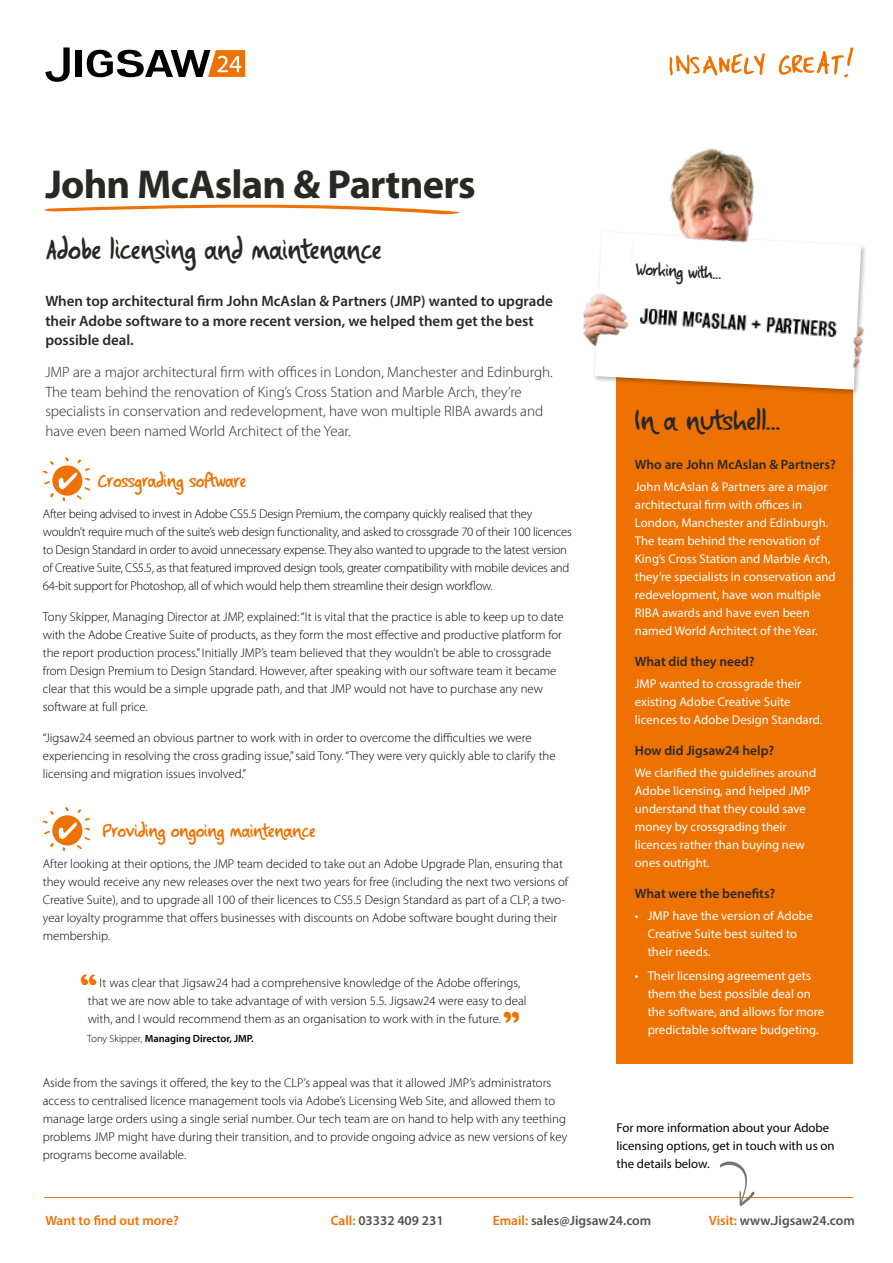
<style>
.page{position:relative;width:893px;height:1263px;background:#fff}
.page>*{position:absolute;margin:0;border:0;box-sizing:border-box;transform-origin:0 0}
.t1{font:700 40.5px "Myriad Pro";letter-spacing:-.02em;color:#282827}
.t2{font:37.5px "Insanely Great";color:#ee7203}
.t3{font:27px "Insanely Great";letter-spacing:.005em;color:#282827}
.t4{font:18px "Insanely Great";color:#ee7203}
.t5{font:16.5px "Insanely Great";color:#282827}
.t6{font:300 15px/19.5px "Myriad Pro";color:#282827}
.t7{font:600 15px/19.5px "Myriad Pro";color:#282827}
.t8{font:600 13.5px "Myriad Pro";color:#282827}
.t9{font:600 13.5px "Myriad Pro";color:#525149}
.t10{font:600 13.5px "Myriad Pro";color:#ee7203}
.t11{font:300 12.75px/18px "Myriad Pro";color:#000}
.t12{font:12.75px/18px "Myriad Pro";color:#fff}
.t13{font:300 12.75px/18px "Myriad Pro";letter-spacing:-.02em;color:#000}
.t14{font:12.75px/18px "Myriad Pro";color:#000}
.t15{font:600 10.5px "Myriad Pro";color:#000}
.s1{font-weight:300}
.s2{color:#ee7203}
</style>
<div class="page">
<svg style="left:44px;top:204px;width:416px;height:11px"></svg>
<div style="left:617px;top:272px;width:236px;height:792px;background:#ee7203"></div>
<svg style="left:778px;top:47px;width:75px;height:31px"></svg>
<svg style="left:669px;top:53px;width:96px;height:23px"></svg>
<svg style="left:45px;top:47px;width:25px;height:35px"></svg>
<div style="left:76px;top:50px;width:6px;height:27px;background:#000"></div>
<svg style="left:87px;top:50px;width:158px;height:27px"></svg>
<div style="left:593px;top:230px;width:274px;height:166px;background:#000;opacity:.27"></div>
<svg style="left:594px;top:269px;width:267px;height:121px;background:#fbf0e7"></svg>
<hr style="left:45px;top:1197px;width:808px;height:1px;background:#ee7203">
<svg style="left:720px;top:1161px;width:35px;height:45px"></svg>
<img style="left:593px;top:148px;width:274px;height:121px">
<img style="left:812px;top:291px;width:55px;height:103px">
<img style="left:582px;top:265px;width:76px;height:103px">
<svg style="left:42px;top:457px;width:49px;height:45px"></svg>
<svg style="left:42px;top:807px;width:49px;height:45px"></svg>
<img style="left:640px;top:308px;width:197px;height:29px">
<h1 class="t1" style="left:45px;top:158px;width:432px">John McAslan &amp; Partners</h1>
<h3 class="t3" style="left:46px;top:235px;width:337px">Adobe licensing and maintenance</h3>
<p class="t7" style="left:45px;top:291px;width:509px">When top architectural firm John McAslan &amp; Partners (JMP) wanted to upgrade their Adobe software to a more recent version, we helped them get the best possible deal.</p>
<p class="t6" style="left:45px;top:363px;width:509px">JMP are a major architectural firm with offices in London, Manchester and Edinburgh.<br>The team behind the renovation of King’s Cross Station and Marble Arch, they’re specialists in conservation and redevelopment, have won multiple RIBA awards and have even been named World Architect of the Year.</p>
<h3 class="t4" style="left:98px;top:471px;width:149px">Crossgrading software</h3>
<p class="t13" style="left:43px;top:505px;width:531px">After being advised to invest in Adobe CS5.5 Design Premium, the company quickly realised that they wouldn’t require much of the suite’s web design functionality, and asked to crossgrade 70 of their 100 licences to Design Standard in order to avoid unnecessary expense. They also wanted to upgrade to the latest version of Creative Suite, CS5.5, as that featured improved design tools, greater compatibility with mobile devices and 64-bit support for Photoshop, all of which would help them streamline their design workflow.</p>
<p class="t11" style="left:43px;top:608px;width:522px">Tony Skipper, Managing Director at JMP, explained: “It is vital that the practice is able to keep up to date with the Adobe Creative Suite of products, as they form the most effective and productive platform for the report production process.” Initially JMP’s team believed that they wouldn’t be able to crossgrade from Design Premium to Design Standard. However, after speaking with our software team it became clear that this would be a simple upgrade path, and that JMP would not have to purchase any new software at full price.</p>
<p class="t11" style="left:43px;top:729px;width:514px">“Jigsaw24 seemed an obvious partner to work with in order to overcome the difficulties we were experiencing in resolving the cross grading issue,” said Tony. “They were very quickly able to clarify the licensing and migration issues involved.”</p>
<h3 class="t4" style="left:103px;top:821px;width:214px">Providing ongoing maintenance</h3>
<p class="t11" style="left:43px;top:855px;width:527px">After looking at their options, the JMP team decided to take out an Adobe Upgrade Plan, ensuring that they would receive any new releases over the next two years for free (including the next two versions of Creative Suite), and to upgrade all 100 of their licences to CS5.5 Design Standard as part of a CLP, a two&shy;year loyalty programme that offers businesses with discounts on Adobe software bought during their membership.</p>
<h2 class="t2" style="left:81px;top:966px;width:17px">“</h2>
<p class="t11" style="left:88px;top:973px;width:440px;text-indent:12px">It was clear that Jigsaw24 had a comprehensive knowledge of the Adobe offerings, that we are now able to take advantage of with version 5.5. Jigsaw24 were easy to deal with, and I would recommend them as an organisation to work with in the future.</p>
<p class="t15" style="left:87px;top:1031px;width:168px"><span class="s1">Tony Skipper,</span> Managing Director, JMP.</p>
<h2 class="t2" style="left:504px;top:1004px;width:17px">”</h2>
<p class="t11" style="left:43px;top:1074px;width:526px">Aside from the savings it offered, the key to the CLP’s appeal was that it allowed JMP’s administrators access to centralised licence management tools via Adobe’s Licensing Web Site, and allowed them to manage large orders using a single serial number. Our tech team are on hand to help with any teething problems JMP might have during their transition, and to provide ongoing advice as new versions of key programs become available.</p>
<p class="t5" style="left:636px;top:260px;width:88px;rotate:3deg">Working with...</p>
<h3 class="t3" style="left:635px;top:406px;width:147px">In a nutshell...</h3>
<p class="t8" style="left:635px;top:456px;width:202px">Who are John McAslan &amp; Partners?</p>
<p class="t12" style="left:635px;top:478px;width:202px">John McAslan &amp; Partners are a major architectural firm with offices in London, Manchester and Edinburgh.<br>The team behind the renovation of King’s Cross Station and Marble Arch, they’re specialists in conservation and redevelopment, have won multiple RIBA awards and have even been named World Architect of the Year.</p>
<p class="t8" style="left:635px;top:653px;width:121px">What did they need?</p>
<p class="t12" style="left:635px;top:675px;width:189px">JMP wanted to crossgrade their existing Adobe Creative Suite licences to Adobe Design Standard.</p>
<p class="t8" style="left:635px;top:742px;width:141px">How did Jigsaw24 help?</p>
<p class="t12" style="left:635px;top:764px;width:183px">We clarified the guidelines around<br>Adobe licensing, and helped JMP understand that they could save money by crossgrading their licences rather than buying new ones outright.</p>
<p class="t8" style="left:635px;top:884px;width:142px">What were the benefits?</p>
<p class="t12" style="left:648px;top:906px;width:167px;text-indent:-13px">• JMP have the version of Adobe<br>Creative Suite best suited to their needs.</p>
<p class="t12" style="left:648px;top:967px;width:178px;text-indent:-13px">• Their licensing agreement gets them the best possible deal on the software, and allows for more predictable software budgeting.</p>
<p class="t14" style="left:617px;top:1118px;width:219px">For more information about your Adobe licensing options, get in touch with us on the details below.</p>
<p class="t10" style="left:45px;top:1212px;width:135px">Want to find out more?</p>
<p class="t9" style="left:331px;top:1212px;width:114px"><span class="s2">Call:</span> 03332 409 231</p>
<p class="t9" style="left:493px;top:1212px;width:160px"><span class="s2">Email:</span> sales@Jigsaw24.com</p>
<p class="t9" style="left:709px;top:1212px;width:148px"><span class="s2">Visit:</span> www.Jigsaw24.com</p>
</div>
